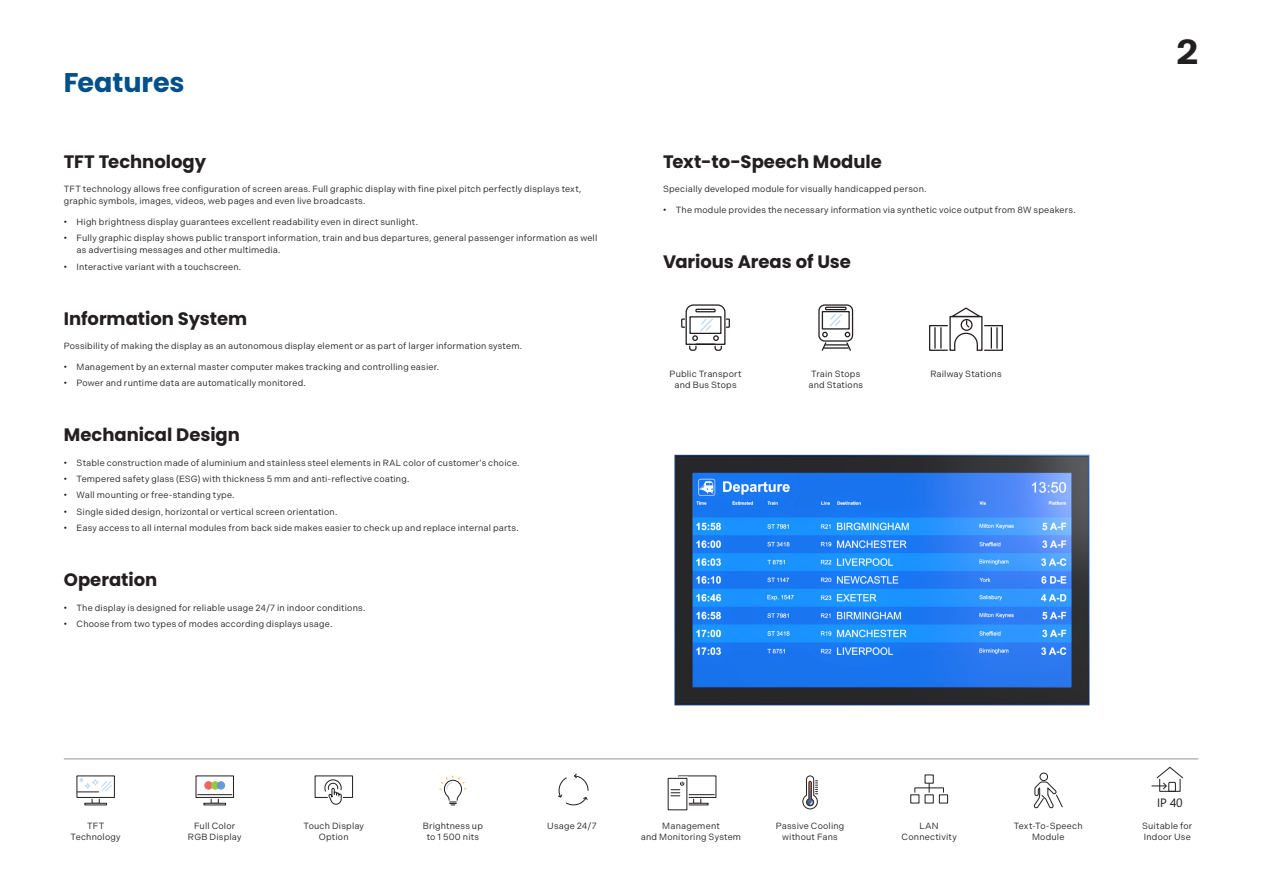
<style>
.page{position:relative;width:1263px;height:893px;background:#fff}
.page>*{position:absolute;margin:0;border:0;box-sizing:border-box;transform-origin:0 0}
.t1{font:700 36px "Stevie Sans";color:#231f20}
.t2{font:700 27px "Poppins";letter-spacing:-.005em;color:#015089}
.t3{font:700 18px "Poppins";color:#231f20}
.t4{font:12.15px "Segoe UI Variable";color:#231f20}
.Obyčejný_text{font:9px/10.8px "Indivisible";letter-spacing:.02em;color:#231f20;text-align:center}
.s1{font-family:"Roboto";font-weight:700}
</style>
<div class="page">
<hr style="left:64px;top:758px;width:1134px;height:1px;background:#939598">
<svg style="left:681px;top:304px;width:49px;height:47px"></svg>
<svg style="left:818px;top:304px;width:36px;height:47px"></svg>
<div style="left:984px;top:325px;width:19px;height:26px;border:1px solid #231f20"></div>
<div style="left:929px;top:325px;width:19px;height:26px;border:1px solid #231f20"></div>
<svg style="left:947px;top:307px;width:36px;height:44px"></svg>
<hr style="left:934px;top:328px;width:2px;height:20px;background:#231f20">
<svg style="left:940px;top:328px;width:1px;height:20px"></svg>
<svg style="left:991px;top:328px;width:1px;height:20px"></svg>
<hr style="left:996px;top:328px;width:2px;height:20px;background:#231f20">
<img style="left:674px;top:454px;width:416px;height:252px">
<svg style="left:78px;top:792px;width:21px;height:1px"></svg>
<div style="left:76px;top:775px;width:39px;height:23px;border:1px solid #231f20"></div>
<svg style="left:92px;top:799px;width:8px;height:4px"></svg>
<div style="left:84px;top:803px;width:23px;height:2px;border:1px solid #231f20"></div>
<svg style="left:77px;top:776px;width:36px;height:16px"></svg>
<div style="left:196px;top:775px;width:38px;height:23px;border:1px solid #231f20"></div>
<svg style="left:211px;top:799px;width:8px;height:4px"></svg>
<div style="left:203px;top:803px;width:23px;height:2px;border:1px solid #231f20"></div>
<hr style="left:198px;top:794px;width:34px;height:1px;background:#231f20">
<div style="left:205px;top:782px;width:7px;height:7px;background:#f16365;border-radius:50%"></div>
<div style="left:204px;top:781px;width:9px;height:9px;border:1px solid #f16365;border-radius:50%"></div>
<svg style="left:211px;top:782px;width:8px;height:7px"></svg>
<div style="left:211px;top:781px;width:8px;height:9px;border:1px solid #99ca3b;border-radius:50%"></div>
<div style="left:217px;top:782px;width:8px;height:7px;background:#679cd2;border-radius:50%"></div>
<div style="left:217px;top:781px;width:8px;height:9px;border:1px solid #679cd2;border-radius:50%"></div>
<svg style="left:440px;top:776px;width:26px;height:29px"></svg>
<svg style="left:558px;top:773px;width:31px;height:33px"></svg>
<div style="left:678px;top:775px;width:38px;height:23px;border:1px solid #231f20"></div>
<svg style="left:693px;top:799px;width:8px;height:4px"></svg>
<div style="left:686px;top:803px;width:22px;height:2px;border:1px solid #231f20"></div>
<hr style="left:680px;top:794px;width:34px;height:1px;background:#231f20">
<svg style="left:667px;top:776px;width:22px;height:35px"></svg>
<svg style="left:802px;top:758px;width:16px;height:52px"></svg>
<div style="left:924px;top:774px;width:10px;height:10px;border:1px solid #231f20"></div>
<div style="left:924px;top:794px;width:10px;height:9px;border:1px solid #231f20"></div>
<div style="left:939px;top:794px;width:9px;height:9px;border:1px solid #231f20"></div>
<div style="left:910px;top:794px;width:9px;height:9px;border:1px solid #231f20"></div>
<div style="left:1039px;top:773px;width:9px;height:8px;border:1px solid #231f20;border-radius:50%"></div>
<svg style="left:1033px;top:781px;width:30px;height:28px"></svg>
<svg style="left:1152px;top:767px;width:32px;height:25px"></svg>
<div style="left:315px;top:775px;width:38px;height:23px;border:1px solid #231f20"></div>
<svg style="left:324px;top:779px;width:19px;height:26px"></svg>
<p class="t2" style="left:64px;top:67px;width:122px">Features</p>
<p class="t3" style="left:64px;top:151px;width:144px">TFT Technology</p>
<p class="Obyčejný_text" style="left:64px;top:183px;width:519px;line-height:12px;text-align:left">TFT technology allows free configuration of screen areas. Full graphic display with fine pixel pitch perfectly displays text, graphic symbols, images, videos, web pages and even live broadcasts.</p>
<p class="Obyčejný_text" style="left:64px;top:217px;width:356px"><span class="s1">•</span> High brightness display guarantees excellent readability even in direct sunlight.</p>
<p class="Obyčejný_text" style="left:77px;top:232px;width:522px;line-height:12px;text-align:left;text-indent:-13px"><span class="s1">•</span> Fully graphic display shows public transport information, train and bus departures, general passenger information as well as advertising messages and other multimedia.</p>
<p class="Obyčejný_text" style="left:64px;top:261px;width:179px"><span class="s1">•</span> Interactive variant with a touchscreen.</p>
<p class="t3" style="left:64px;top:308px;width:185px">Information System</p>
<p class="Obyčejný_text" style="left:64px;top:341px;width:460px">Possibility of making the display as an autonomous display element or as part of larger information system.</p>
<p class="Obyčejný_text" style="left:64px;top:361px;width:377px"><span class="s1">•</span> Management by an external master computer makes tracking and controlling easier.</p>
<p class="Obyčejný_text" style="left:64px;top:378px;width:244px"><span class="s1">•</span> Power and runtime data are automatically monitored.</p>
<p class="t3" style="left:64px;top:424px;width:178px">Mechanical Design</p>
<p class="Obyčejný_text" style="left:64px;top:457px;width:457px"><span class="s1">•</span> Stable construction made of aluminium and stainless steel elements in RAL color of customer’s choice.</p>
<p class="Obyčejný_text" style="left:64px;top:474px;width:347px"><span class="s1">•</span> Tempered safety glass (ESG) with thickness 5 mm and anti‑reflective coating.</p>
<p class="Obyčejný_text" style="left:64px;top:490px;width:172px"><span class="s1">•</span> Wall mounting or free‑standing type.</p>
<p class="Obyčejný_text" style="left:64px;top:506px;width:275px"><span class="s1">•</span> Single sided design, horizontal or vertical screen orientation.</p>
<p class="Obyčejný_text" style="left:64px;top:522px;width:456px"><span class="s1">•</span> Easy access to all internal modules from back side makes easier to check up and replace internal parts.</p>
<p class="t3" style="left:64px;top:569px;width:95px">Operation</p>
<p class="Obyčejný_text" style="left:64px;top:602px;width:303px"><span class="s1">•</span> The display is designed for reliable usage 24/7 in indoor conditions.</p>
<p class="Obyčejný_text" style="left:64px;top:618px;width:270px"><span class="s1">•</span> Choose from two types of modes according displays usage.</p>
<p class="t3" style="left:663px;top:151px;width:220px">Text‑to‑Speech Module</p>
<p class="Obyčejný_text" style="left:663px;top:184px;width:265px">Specially developed module for visually handicapped person.</p>
<p class="Obyčejný_text" style="left:663px;top:205px;width:414px"><span class="s1">•</span> The module provides the necessary information via synthetic voice output from 8W speakers.</p>
<p class="t3" style="left:663px;top:251px;width:189px">Various Areas of Use</p>
<p class="Obyčejný_text" style="left:669px;top:368px;width:73px">Public Transport and Bus Stops</p>
<p class="Obyčejný_text" style="left:808px;top:368px;width:56px">Train Stops and Stations</p>
<p class="Obyčejný_text" style="left:930px;top:368px;width:73px">Railway Stations</p>
<h1 class="t1" style="left:1176px;top:30px;width:24px">2</h1>
<p class="t4" style="left:1157px;top:795px;width:27px">IP 40</p>
<p class="Obyčejný_text" style="left:188px;top:821px;width:55px">Full Color<br>RGB Display</p>
<p class="Obyčejný_text" style="left:423px;top:821px;width:62px">Brightness up to 1 500 nits</p>
<p class="Obyčejný_text" style="left:547px;top:821px;width:51px">Usage 24/7</p>
<p class="Obyčejný_text" style="left:641px;top:821px;width:102px">Management<br>and Monitoring System</p>
<p class="Obyčejný_text" style="left:71px;top:821px;width:52px">TFT<br>Technology</p>
<p class="Obyčejný_text" style="left:776px;top:821px;width:70px">Passive Cooling without Fans</p>
<p class="Obyčejný_text" style="left:901px;top:821px;width:57px">LAN<br>Connectivity</p>
<p class="Obyčejný_text" style="left:1014px;top:821px;width:70px">Text-To-Speech<br>Module</p>
<p class="Obyčejný_text" style="left:1142px;top:821px;width:52px;text-align:left">Suitable for<br>Indoor Use</p>
<p class="Obyčejný_text" style="left:304px;top:821px;width:62px">Touch Display<br>Option</p>
</div>
